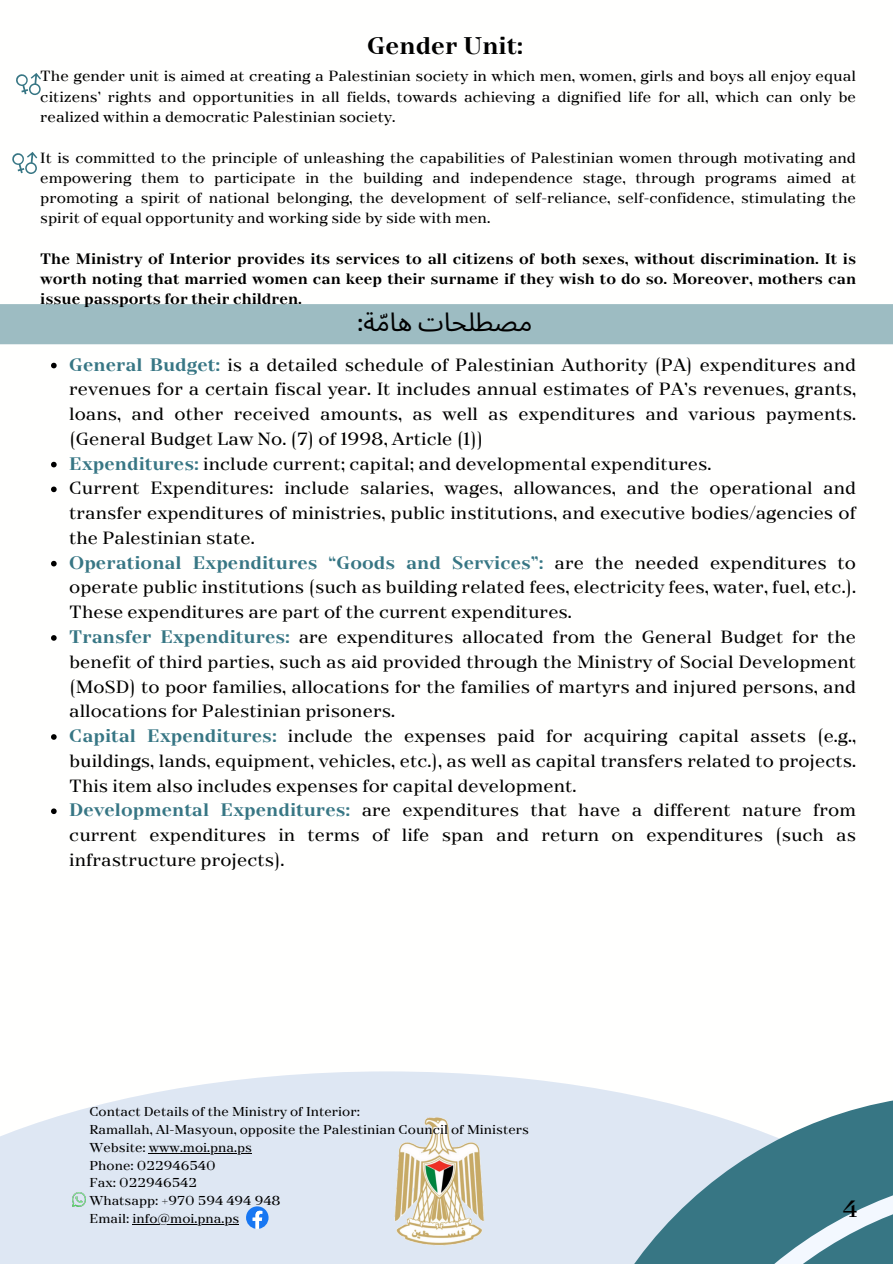
<style>
.page{position:relative;width:893px;height:1264px;background:#fff}
.page>*{position:absolute;margin:0;border:0;box-sizing:border-box;transform-origin:0 0}
.t1{font:25.8px "Noto Sans Arabic";color:#010101}
.t2{font:700 24px "TT Nooks";color:#000}
.t3{font:24px "TT Nooks";color:#000}
.t4{font:18px/24.8px "TT Nooks";color:#000;text-align:justify}
.t5{font:15px/20.2px "TT Nooks";color:#000;text-align:justify}
.t6{font:700 15px/20.2px "TT Nooks";color:#000;text-align:justify}
.t7{font:13.2px "TT Nooks";color:#000}
.s1{font-family:"TT Nooks"}
.s2{font-weight:700;color:#377684}
</style>
<div class="page">
<svg style="left:16px;top:73px;width:25px;height:22px"></svg>
<svg style="left:12px;top:152px;width:25px;height:22px"></svg>
<div style="left:0;top:304px;width:892px;height:40px;background:#9dbcc2"></div>
<svg style="left:0;top:1071px;width:558px;height:192px;background:#e0e8f3"></svg>
<svg style="left:558px;top:1082px;width:334px;height:181px;fill:#dee7f3"></svg>
<svg style="left:628px;top:1153px;width:264px;height:110px;background:#6998a5"></svg>
<img style="left:367px;top:1105px;width:141px;height:141px">
<svg style="left:246px;top:1206px;width:22px;height:22px"></svg>
<svg style="left:51px;top:363px;width:6px;height:5px"></svg>
<svg style="left:51px;top:462px;width:6px;height:5px"></svg>
<svg style="left:51px;top:486px;width:6px;height:6px"></svg>
<svg style="left:51px;top:561px;width:6px;height:5px"></svg>
<svg style="left:51px;top:635px;width:6px;height:5px"></svg>
<svg style="left:51px;top:734px;width:6px;height:5px"></svg>
<svg style="left:51px;top:808px;width:6px;height:6px"></svg>
<img style="left:72px;top:1192px;width:14px;height:13px">
<hr style="left:149px;top:1152px;width:103px;height:1px;background:#000">
<hr style="left:132px;top:1223px;width:107px;height:1px;background:#000">
<p class="t2" style="left:367px;top:31px;width:158px">Gender Unit:</p>
<p class="t5" style="left:40px;top:67px;width:817px">The gender unit is aimed at creating a Palestinian society in which men, women, girls and boys all enjoy equal citizens’ rights and opportunities in all fields, towards achieving a dignified life for all, which can only be realized within a democratic Palestinian society.</p>
<p class="t5" style="left:40px;top:148px;width:817px">It is committed to the principle of unleashing the capabilities of Palestinian women through motivating and empowering them to participate in the building and independence stage, through programs aimed at promoting a spirit of national belonging, the development of self-reliance, self-confidence, stimulating the spirit of equal opportunity and working side by side with men.</p>
<p class="t6" style="left:40px;top:249px;width:817px">The Ministry of Interior provides its services to all citizens of both sexes, without discrimination. It is worth noting that married women can keep their surname if they wish to do so. Moreover, mothers can issue passports for their children.</p>
<p class="t1" style="left:357px;top:307px;width:175px">هاّ مة<span class="s1">:</span> ت حا طل ص م</p>
<p class="t4" style="left:69px;top:353px;width:788px"><span class="s2">General Budget:</span> is a detailed schedule of Palestinian Authority (PA) expenditures and revenues for a certain fiscal year. It includes annual estimates of PA’s revenues, grants, loans, and other received amounts, as well as expenditures and various payments. (General Budget Law No. (7) of 1998, Article (1))</p>
<p class="t4" style="left:69px;top:452px;width:643px"><span class="s2">Expenditures:</span> include current; capital; and developmental expenditures.</p>
<p class="t4" style="left:69px;top:476px;width:788px">Current Expenditures: include salaries, wages, allowances, and the operational and transfer expenditures of ministries, public institutions, and executive bodies/agencies of the Palestinian state.</p>
<p class="t4" style="left:69px;top:551px;width:788px"><span class="s2">Operational Expenditures “Goods and Services”:</span> are the needed expenditures to operate public institutions (such as building related fees, electricity fees, water, fuel, etc.).<br>These expenditures are part of the current expenditures.</p>
<p class="t4" style="left:69px;top:625px;width:788px"><span class="s2">Transfer Expenditures:</span> are expenditures allocated from the General Budget for the benefit of third parties, such as aid provided through the Ministry of Social Development (MoSD) to poor families, allocations for the families of martyrs and injured persons, and allocations for Palestinian prisoners.</p>
<p class="t4" style="left:69px;top:724px;width:788px"><span class="s2">Capital Expenditures:</span> include the expenses paid for acquiring capital assets (e.g., buildings, lands, equipment, vehicles, etc.), as well as capital transfers related to projects.<br>This item also includes expenses for capital development.</p>
<p class="t4" style="left:69px;top:798px;width:788px"><span class="s2">Developmental Expenditures:</span> are expenditures that have a different nature from current expenditures in terms of life span and return on expenditures (such as infrastructure projects).</p>
<p class="t7" style="left:89px;top:1103px;width:272px">Contact Details of the Ministry of Interior:</p>
<p class="t7" style="left:89px;top:1121px;width:441px">Ramallah, Al-Masyoun, opposite the Palestinian Council of Ministers</p>
<p class="t7" style="left:89px;top:1139px;width:164px">Website: www.moi.pna.ps</p>
<p class="t7" style="left:89px;top:1157px;width:128px">Phone: 022946540</p>
<p class="t7" style="left:89px;top:1174px;width:109px">Fax: 022946542</p>
<p class="t7" style="left:89px;top:1192px;width:193px">Whatsapp: +970 594 494 948</p>
<p class="t7" style="left:89px;top:1210px;width:151px">Email: info@moi.pna.ps</p>
<p class="t3" style="left:842px;top:1194px;width:17px">4</p>
</div>
